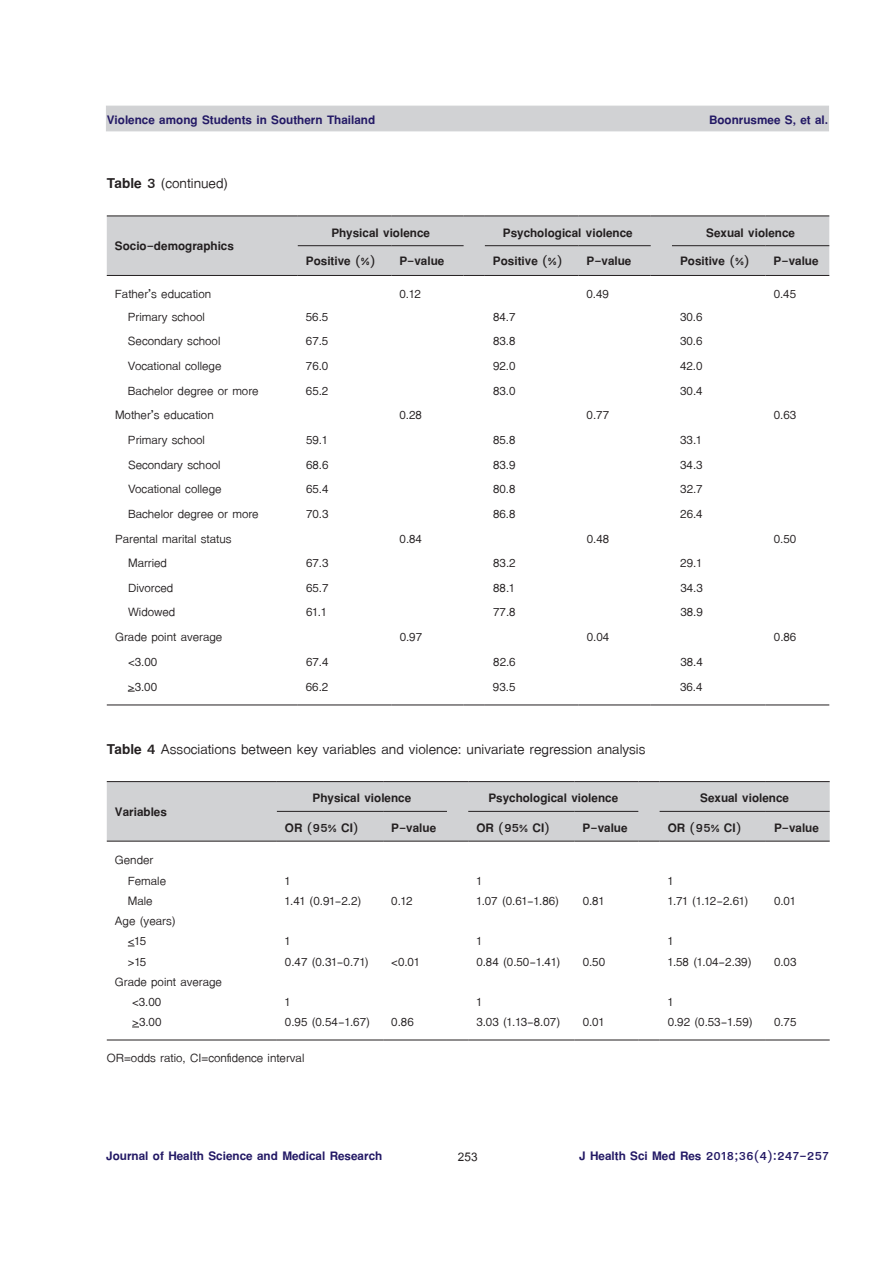
<style>
.page{position:relative;width:893px;height:1263px;background:#fff}
.page>*{position:absolute;margin:0;border:0;box-sizing:border-box;transform-origin:0 0}
.t1{font:21px "TF Lanna";color:#231f20}
.t2{font:18px/20.2px "TF Lanna";color:#231f20}
.t3{font:700 18px "TF Lanna";color:#231f20}
.t4{font:700 18px "TF Lanna";color:#231965}
.t5{font:700 18px "Cordia UPC";color:#231f20}
.s1{font-weight:700}
</style>
<div class="page">
<div style="left:106px;top:106px;width:723px;height:25px;background:#d1d2d4"></div>
<hr style="left:107px;top:705px;width:191px;height:1px;background:#231f20">
<hr style="left:298px;top:705px;width:93px;height:1px;background:#231f20">
<hr style="left:391px;top:705px;width:73px;height:1px;background:#231f20">
<svg style="left:464px;top:705px;width:21px;height:1px"></svg>
<hr style="left:485px;top:705px;width:93px;height:1px;background:#231f20">
<hr style="left:578px;top:705px;width:73px;height:1px;background:#231f20">
<svg style="left:651px;top:705px;width:21px;height:1px"></svg>
<hr style="left:672px;top:705px;width:93px;height:1px;background:#231f20">
<hr style="left:765px;top:705px;width:64px;height:1px;background:#231f20">
<div style="left:107px;top:216px;width:722px;height:60px;background:#d1d2d4"></div>
<hr style="left:672px;top:275px;width:93px;height:1px;background:#231f20">
<hr style="left:765px;top:275px;width:64px;height:1px;background:#231f20">
<svg style="left:107px;top:781px;width:723px;height:61px;background:#cbccce"></svg>
<hr style="left:660px;top:841px;width:106px;height:1px;background:#231f20">
<hr style="left:766px;top:841px;width:64px;height:1px;background:#231f20">
<hr style="left:107px;top:1039px;width:170px;height:1px;background:#231f20">
<hr style="left:277px;top:1039px;width:106px;height:1px;background:#231f20">
<hr style="left:383px;top:1039px;width:64px;height:1px;background:#231f20">
<svg style="left:447px;top:1039px;width:21px;height:1px"></svg>
<hr style="left:468px;top:1039px;width:107px;height:1px;background:#231f20">
<hr style="left:575px;top:1039px;width:63px;height:1px;background:#231f20">
<svg style="left:638px;top:1039px;width:22px;height:1px"></svg>
<hr style="left:660px;top:1039px;width:106px;height:1px;background:#231f20">
<hr style="left:766px;top:1039px;width:64px;height:1px;background:#231f20">
<hr style="left:277px;top:811px;width:106px;height:1px;background:#231f20">
<hr style="left:383px;top:811px;width:64px;height:1px;background:#231f20">
<hr style="left:468px;top:811px;width:107px;height:1px;background:#231f20">
<hr style="left:575px;top:811px;width:63px;height:1px;background:#231f20">
<hr style="left:660px;top:811px;width:106px;height:1px;background:#231f20">
<hr style="left:766px;top:811px;width:64px;height:1px;background:#231f20">
<p class="t4" style="left:107px;top:109px;width:270px">Violence among Students in Southern Thailand</p>
<p class="t4" style="left:709px;top:108px;width:121px">Boonrusmee S, et al.</p>
<p class="t1" style="left:107px;top:171px;width:123px"><span class="s1">Table 3</span> (continued)</p>
<p class="t3" style="left:115px;top:234px;width:121px">Socio-demographics</p>
<p class="t3" style="left:331px;top:221px;width:100px">Physical violence</p>
<p class="t3" style="left:503px;top:221px;width:131px">Psychological violence</p>
<p class="t3" style="left:706px;top:221px;width:90px">Sexual violence</p>
<p class="t3" style="left:306px;top:250px;width:71px">Positive (%)</p>
<p class="t3" style="left:399px;top:250px;width:46px">P-value</p>
<p class="t3" style="left:493px;top:250px;width:71px">Positive (%)</p>
<p class="t3" style="left:586px;top:250px;width:46px">P-value</p>
<p class="t3" style="left:680px;top:250px;width:71px">Positive (%)</p>
<p class="t3" style="left:774px;top:250px;width:46px">P-value</p>
<p class="t2" style="left:115px;top:284px;width:98px">Father’s education</p>
<p class="t2" style="left:399px;top:284px;width:23px">0.12</p>
<p class="t2" style="left:587px;top:284px;width:24px">0.49</p>
<p class="t2" style="left:774px;top:284px;width:24px">0.45</p>
<p class="t2" style="left:128px;top:306px;width:79px">Primary school</p>
<p class="t2" style="left:306px;top:306px;width:24px">56.5</p>
<p class="t2" style="left:493px;top:306px;width:24px">84.7</p>
<p class="t2" style="left:680px;top:306px;width:24px">30.6</p>
<p class="t2" style="left:128px;top:331px;width:94px">Secondary school</p>
<p class="t2" style="left:306px;top:331px;width:24px">67.5</p>
<p class="t2" style="left:493px;top:331px;width:24px">83.8</p>
<p class="t2" style="left:680px;top:331px;width:24px">30.6</p>
<p class="t2" style="left:128px;top:356px;width:95px">Vocational college</p>
<p class="t2" style="left:306px;top:356px;width:24px">76.0</p>
<p class="t2" style="left:493px;top:356px;width:24px">92.0</p>
<p class="t2" style="left:680px;top:356px;width:24px">42.0</p>
<p class="t2" style="left:128px;top:380px;width:132px">Bachelor degree or more</p>
<p class="t2" style="left:306px;top:380px;width:24px">65.2</p>
<p class="t2" style="left:493px;top:380px;width:24px">83.0</p>
<p class="t2" style="left:680px;top:380px;width:24px">30.4</p>
<p class="t2" style="left:115px;top:405px;width:100px">Mother’s education</p>
<p class="t2" style="left:400px;top:405px;width:24px">0.28</p>
<p class="t2" style="left:587px;top:405px;width:24px">0.77</p>
<p class="t2" style="left:774px;top:405px;width:24px">0.63</p>
<p class="t2" style="left:128px;top:430px;width:79px">Primary school</p>
<p class="t2" style="left:306px;top:430px;width:23px">59.1</p>
<p class="t2" style="left:493px;top:430px;width:24px">85.8</p>
<p class="t2" style="left:680px;top:430px;width:23px">33.1</p>
<p class="t2" style="left:128px;top:454px;width:94px">Secondary school</p>
<p class="t2" style="left:306px;top:454px;width:24px">68.6</p>
<p class="t2" style="left:493px;top:454px;width:24px">83.9</p>
<p class="t2" style="left:680px;top:454px;width:24px">34.3</p>
<p class="t2" style="left:128px;top:479px;width:95px">Vocational college</p>
<p class="t2" style="left:306px;top:479px;width:24px">65.4</p>
<p class="t2" style="left:493px;top:479px;width:24px">80.8</p>
<p class="t2" style="left:680px;top:479px;width:24px">32.7</p>
<p class="t2" style="left:128px;top:504px;width:132px">Bachelor degree or more</p>
<p class="t2" style="left:306px;top:504px;width:24px">70.3</p>
<p class="t2" style="left:493px;top:504px;width:24px">86.8</p>
<p class="t2" style="left:680px;top:504px;width:24px">26.4</p>
<p class="t2" style="left:115px;top:528px;width:118px">Parental marital status</p>
<p class="t2" style="left:400px;top:528px;width:24px">0.84</p>
<p class="t2" style="left:587px;top:528px;width:24px">0.48</p>
<p class="t2" style="left:774px;top:528px;width:24px">0.50</p>
<p class="t2" style="left:128px;top:553px;width:40px">Married</p>
<p class="t2" style="left:306px;top:553px;width:24px">67.3</p>
<p class="t2" style="left:493px;top:553px;width:24px">83.2</p>
<p class="t2" style="left:680px;top:553px;width:23px">29.1</p>
<p class="t2" style="left:128px;top:578px;width:47px">Divorced</p>
<p class="t2" style="left:306px;top:578px;width:24px">65.7</p>
<p class="t2" style="left:493px;top:578px;width:23px">88.1</p>
<p class="t2" style="left:680px;top:578px;width:24px">34.3</p>
<p class="t2" style="left:128px;top:602px;width:49px">Widowed</p>
<p class="t2" style="left:306px;top:602px;width:22px">61.1</p>
<p class="t2" style="left:493px;top:602px;width:24px">77.8</p>
<p class="t2" style="left:680px;top:602px;width:24px">38.9</p>
<p class="t2" style="left:115px;top:627px;width:109px">Grade point average</p>
<p class="t2" style="left:400px;top:627px;width:24px">0.97</p>
<p class="t2" style="left:587px;top:627px;width:24px">0.04</p>
<p class="t2" style="left:774px;top:627px;width:24px">0.86</p>
<p class="t2" style="left:128px;top:652px;width:31px">&lt;3.00</p>
<p class="t2" style="left:306px;top:652px;width:24px">67.4</p>
<p class="t2" style="left:493px;top:652px;width:24px">82.6</p>
<p class="t2" style="left:680px;top:652px;width:24px">38.4</p>
<p class="t2" style="left:128px;top:676px;width:31px">&gt;3.00</p>
<p class="t2" style="left:306px;top:676px;width:24px">66.2</p>
<p class="t2" style="left:493px;top:676px;width:24px">93.5</p>
<p class="t2" style="left:680px;top:676px;width:24px">36.4</p>
<p class="t1" style="left:107px;top:736px;width:540px"><span class="s1">Table 4</span> Associations between key variables and violence: univariate regression analysis</p>
<p class="t3" style="left:115px;top:800px;width:54px">Variables</p>
<p class="t2" style="left:115px;top:850px;width:40px">Gender</p>
<p class="t2" style="left:128px;top:870px;width:40px">Female</p>
<p class="t2" style="left:128px;top:891px;width:26px">Male</p>
<p class="t2" style="left:115px;top:911px;width:62px">Age (years)</p>
<p class="t2" style="left:128px;top:931px;width:20px">&lt;15</p>
<p class="t2" style="left:128px;top:951px;width:20px">&gt;15</p>
<p class="t2" style="left:115px;top:972px;width:109px">Grade point average</p>
<p class="t2" style="left:132px;top:992px;width:31px">&lt;3.00</p>
<p class="t2" style="left:132px;top:1012px;width:31px">&gt;3.00</p>
<p class="t3" style="left:313px;top:786px;width:100px">Physical violence</p>
<p class="t3" style="left:488px;top:786px;width:131px">Psychological violence</p>
<p class="t3" style="left:700px;top:786px;width:90px">Sexual violence</p>
<p class="t3" style="left:285px;top:816px;width:75px">OR (95% CI)</p>
<p class="t3" style="left:391px;top:816px;width:46px">P-value</p>
<p class="t3" style="left:476px;top:816px;width:75px">OR (95% CI)</p>
<p class="t3" style="left:583px;top:816px;width:46px">P-value</p>
<p class="t3" style="left:668px;top:816px;width:75px">OR (95% CI)</p>
<p class="t3" style="left:774px;top:816px;width:46px">P-value</p>
<p class="t2" style="left:285px;top:870px;width:78px">1<br>1.41 (0.91-2.2)</p>
<p class="t2" style="left:285px;top:931px;width:85px">1<br>0.47 (0.31-0.71)</p>
<p class="t2" style="left:285px;top:992px;width:86px">1<br>0.95 (0.54-1.67)</p>
<p class="t2" style="left:391px;top:891px;width:23px">0.12</p>
<p class="t2" style="left:391px;top:951px;width:30px">&lt;0.01</p>
<p class="t2" style="left:391px;top:1012px;width:24px">0.86</p>
<p class="t2" style="left:476px;top:870px;width:84px">1<br>1.07 (0.61-1.86)</p>
<p class="t2" style="left:476px;top:931px;width:85px">1<br>0.84 (0.50-1.41)</p>
<p class="t2" style="left:476px;top:992px;width:85px">1<br>3.03 (1.13-8.07)</p>
<p class="t2" style="left:583px;top:891px;width:23px">0.81</p>
<p class="t2" style="left:583px;top:951px;width:24px">0.50</p>
<p class="t2" style="left:583px;top:1012px;width:23px">0.01</p>
<p class="t2" style="left:668px;top:870px;width:82px">1<br>1.71 (1.12-2.61)</p>
<p class="t2" style="left:668px;top:931px;width:85px">1<br>1.58 (1.04-2.39)</p>
<p class="t2" style="left:668px;top:992px;width:86px">1<br>0.92 (0.53-1.59)</p>
<p class="t2" style="left:774px;top:891px;width:23px">0.01</p>
<p class="t2" style="left:774px;top:951px;width:24px">0.03</p>
<p class="t2" style="left:774px;top:1012px;width:24px">0.75</p>
<p class="t2" style="left:107px;top:1048px;width:199px">OR=odds ratio, CI=confidence interval</p>
<p class="t4" style="left:106px;top:1145px;width:277px">Journal of Health Science and Medical Research</p>
<p class="t5" style="left:458px;top:1146px;width:21px">253</p>
<p class="t4" style="left:579px;top:1145px;width:252px">J Health Sci Med Res 2018;36(4):247-257</p>
</div>
